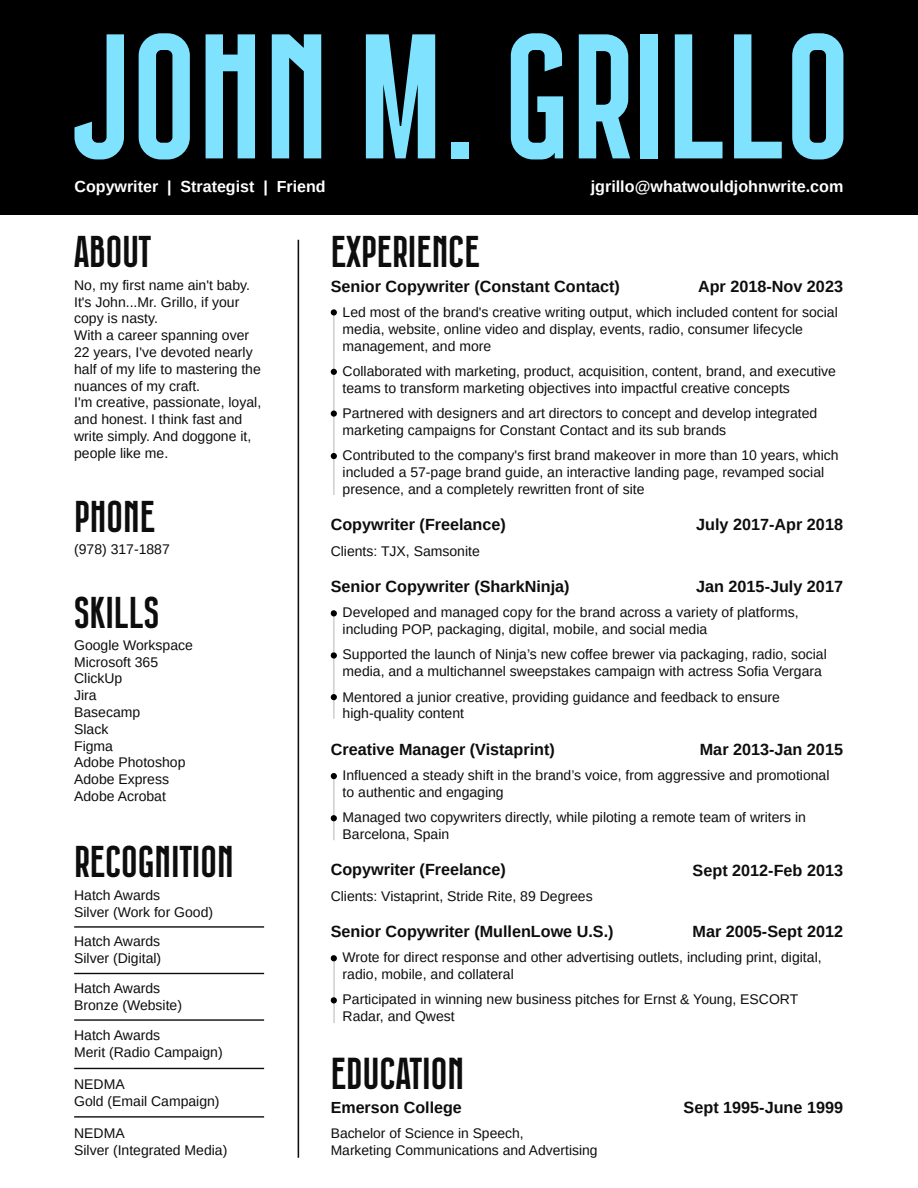
<style>
.page{position:relative;width:918px;height:1188px;background:#fff}
.page>*{position:absolute;margin:0;border:0;box-sizing:border-box;transform-origin:0 0}
.t1{font:700 174.3px "Danh Da";color:#7fe3ff}
.t2{font:700 43.95px "Danh Da";color:#0d0d0d}
.t3{font:700 43.8px "Danh Da";color:#0d0d0d}
.t4{font:700 16.2px "Liberation Sans";color:#0d0d0d}
.t5{font:700 16.2px "Liberation Sans";color:#fff}
.t6{font:700 16.05px "Liberation Sans";color:#fff}
.t7{font:700 16.05px "Liberation Sans";color:#0d0d0d}
.t8{font:13.95px/16.8px "Liberation Sans";color:#0d0d0d}
.s1{font-family:"Times New Roman"}
</style>
<div class="page">
<div style="left:0;top:0;width:918px;height:214px;background:#000"></div>
<hr style="left:74px;top:926px;width:190px;height:2px;background:#0d0d0d">
<hr style="left:74px;top:973px;width:190px;height:1px;background:#0d0d0d">
<hr style="left:74px;top:1019px;width:190px;height:2px;background:#0d0d0d">
<hr style="left:298px;top:240px;width:1px;height:918px;background:#0d0d0d">
<hr style="left:74px;top:1116px;width:190px;height:2px;background:#0d0d0d">
<hr style="left:74px;top:1068px;width:190px;height:1px;background:#0d0d0d">
<hr style="left:333px;top:312px;width:2px;height:183px;background:#ccc">
<hr style="left:333px;top:610px;width:2px;height:109px;background:#ccc">
<hr style="left:333px;top:773px;width:2px;height:67px;background:#ccc">
<hr style="left:333px;top:956px;width:2px;height:67px;background:#ccc">
<div style="left:331px;top:309px;width:6px;height:7px;background:#000;border-radius:50%"></div>
<svg style="left:331px;top:369px;width:6px;height:6px"></svg>
<svg style="left:331px;top:411px;width:6px;height:6px"></svg>
<svg style="left:331px;top:453px;width:6px;height:6px"></svg>
<svg style="left:331px;top:610px;width:6px;height:6px"></svg>
<div style="left:331px;top:652px;width:6px;height:7px;background:#000;border-radius:50%"></div>
<svg style="left:331px;top:694px;width:6px;height:6px"></svg>
<svg style="left:331px;top:773px;width:6px;height:6px"></svg>
<svg style="left:331px;top:815px;width:6px;height:6px"></svg>
<svg style="left:331px;top:997px;width:6px;height:6px"></svg>
<svg style="left:331px;top:955px;width:6px;height:6px"></svg>
<h1 class="t1" style="left:68px;top:-7px;width:784px">JOHN M. GRILLO</h1>
<p class="t6" style="left:75px;top:175px;width:253px">Copywriter | Strategist | Friend</p>
<p class="t5" style="left:591px;top:175px;width:254px">jgrillo@whatwouldjohnwrite.com</p>
<h3 class="t3" style="left:74px;top:226px;width:78px">ABOUT</h3>
<p class="t8" style="left:74px;top:277px;width:189px">No, my first name ain't baby.<br>It's John...Mr. Grillo, if your copy is nasty.<br>With a career spanning over<br>22 years, I've devoted nearly half of my life to mastering the nuances of my craft.<br>I'm creative, passionate, loyal, and honest. I think fast and write simply. And doggone it, people like me.</p>
<h3 class="t3" style="left:74px;top:491px;width:82px">PHONE</h3>
<p class="t8" style="left:74px;top:541px;width:97px">(978) 317-1887</p>
<h3 class="t3" style="left:74px;top:586px;width:86px">SKILLS</h3>
<p class="t8" style="left:74px;top:637px;width:120px">Google Workspace<br>Microsoft 365<br>ClickUp<br>Jira<br>Basecamp<br>Slack<br>Figma<br>Adobe Photoshop<br>Adobe Express<br>Adobe Acrobat</p>
<h3 class="t3" style="left:74px;top:836px;width:161px">RECOGNITION</h3>
<p class="t8" style="left:74px;top:887px;width:140px">Hatch Awards<br>Silver (Work for Good)</p>
<p class="t8" style="left:74px;top:933px;width:89px">Hatch Awards<br>Silver (Digital)</p>
<p class="t8" style="left:74px;top:980px;width:109px">Hatch Awards<br>Bronze (Website)</p>
<p class="t8" style="left:74px;top:1027px;width:150px">Hatch Awards<br>Merit (Radio Campaign)</p>
<p class="t8" style="left:74px;top:1076px;width:147px">NEDMA<br>Gold (Email Campaign)</p>
<p class="t8" style="left:74px;top:1125px;width:155px">NEDMA<br>Silver (Integrated Media)</p>
<h3 class="t3" style="left:331px;top:226px;width:151px">EXPERIENCE</h3>
<p class="t4" style="left:331px;top:275px;width:291px">Senior Copywriter (Constant Contact)</p>
<p class="t8" style="left:343px;top:304px;width:497px;text-indent:-12px"><span class="s1">•</span> Led most of the brand's creative writing output, which included content for social media, website, online video and display, events, radio, consumer lifecycle management, and more</p>
<p class="t8" style="left:343px;top:363px;width:495px;text-indent:-12px"><span class="s1">•</span> Collaborated with marketing, product, acquisition, content, brand, and executive teams to transform marketing objectives into impactful creative concepts</p>
<p class="t8" style="left:343px;top:405px;width:476px;text-indent:-12px"><span class="s1">•</span> Partnered with designers and art directors to concept and develop integrated marketing campaigns for Constant Contact and its sub brands</p>
<p class="t8" style="left:343px;top:447px;width:497px;text-indent:-12px"><span class="s1">•</span> Contributed to the company's first brand makeover in more than 10 years, which included a 57-page brand guide, an interactive landing page, revamped social presence, and a completely rewritten front of site</p>
<p class="t4" style="left:331px;top:514px;width:177px">Copywriter (Freelance)</p>
<p class="t8" style="left:331px;top:543px;width:151px">Clients: TJX, Samsonite</p>
<p class="t4" style="left:331px;top:575px;width:240px">Senior Copywriter (SharkNinja)</p>
<p class="t8" style="left:343px;top:604px;width:457px;text-indent:-12px"><span class="s1">•</span> Developed and managed copy for the brand across a variety of platforms, including POP, packaging, digital, mobile, and social media</p>
<p class="t8" style="left:331px;top:646px;width:498px;text-align:center"><span class="s1">•</span> Supported the launch of Ninja’s new coffee brewer via packaging, radio, social media, and a multichannel sweepstakes campaign with actress Sofia Vergara</p>
<p class="t8" style="left:343px;top:688px;width:439px;text-indent:-12px"><span class="s1">•</span> Mentored a junior creative, providing guidance and feedback to ensure high-quality content</p>
<p class="t4" style="left:331px;top:738px;width:226px">Creative Manager (Vistaprint)</p>
<p class="t8" style="left:343px;top:767px;width:488px;text-indent:-12px"><span class="s1">•</span> Influenced a steady shift in the brand’s voice, from aggressive and promotional to authentic and engaging</p>
<p class="t8" style="left:343px;top:809px;width:465px;text-indent:-12px"><span class="s1">•</span> Managed two copywriters directly, while piloting a remote team of writers in<br>Barcelona, Spain</p>
<p class="t4" style="left:331px;top:858px;width:177px">Copywriter (Freelance)</p>
<p class="t8" style="left:331px;top:887px;width:263px">Clients: Vistaprint, Stride Rite, 89 Degrees</p>
<p class="t4" style="left:331px;top:920px;width:284px">Senior Copywriter (MullenLowe U.S.)</p>
<p class="t8" style="left:343px;top:949px;width:481px;text-indent:-12px"><span class="s1">•</span> Wrote for direct response and other advertising outlets, including print, digital, radio, mobile, and collateral</p>
<p class="t8" style="left:343px;top:991px;width:457px;text-indent:-12px"><span class="s1">•</span> Participated in winning new business pitches for Ernst &amp; Young, ESCORT<br>Radar, and Qwest</p>
<p class="t4" style="left:698px;top:275px;width:146px">Apr 2018-Nov 2023</p>
<p class="t4" style="left:696px;top:514px;width:148px">July 2017-Apr 2018</p>
<p class="t4" style="left:696px;top:576px;width:148px">Jan 2015-July 2017</p>
<p class="t4" style="left:700px;top:738px;width:145px">Mar 2013-Jan 2015</p>
<p class="t4" style="left:693px;top:859px;width:152px">Sept 2012-Feb 2013</p>
<p class="t4" style="left:693px;top:920px;width:152px">Mar 2005-Sept 2012</p>
<h2 class="t2" style="left:331px;top:1047px;width:135px">EDUCATION</h2>
<p class="t7" style="left:331px;top:1097px;width:133px">Emerson College</p>
<p class="t8" style="left:331px;top:1125px;width:268px">Bachelor of Science in Speech,<br>Marketing Communications and Advertising</p>
<p class="t4" style="left:684px;top:1097px;width:161px">Sept 1995-June 1999</p>
</div>
